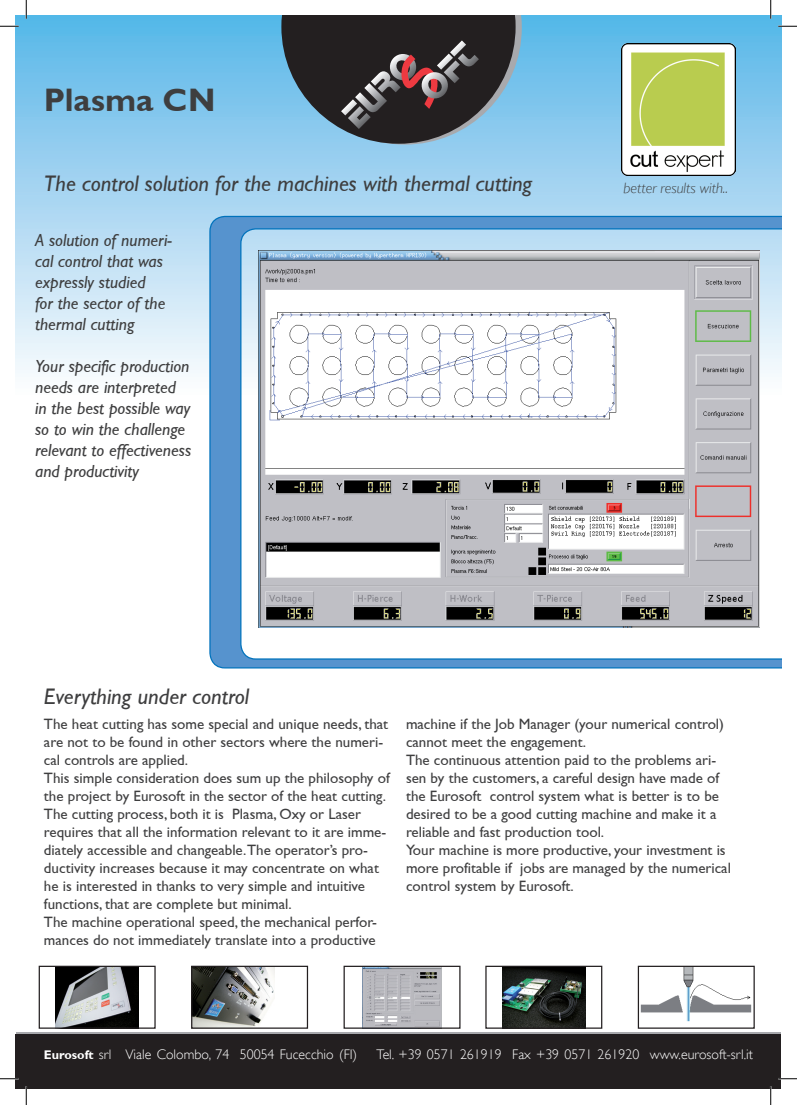
<style>
.page{position:relative;width:797px;height:1105px;background:#fff}
.page>*{position:absolute;margin:0;border:0;box-sizing:border-box;transform-origin:0 0}
.t1{font:700 32.5px "Gill Sans";color:#3e3e3f}
.t2{font:italic 22.5px "Gill Sans";color:#3e3e3f}
.t3{font:italic 17.5px/21px "Gill Sans";color:#3e3e3f}
.t4{font:15px/18px "Gill Sans";color:#3e3e3f}
.t5{font:italic 300 15px "Gill Sans";color:#3e3e3f}
.t6{font:300 13.88px "Gill Sans";color:#fff}
.s1{font-weight:700;font-size:12.5px}
.s2{font-size:13.75px}
</style>
<div class="page">
<div style="left:16px;top:16px;width:765px;height:379px;background:linear-gradient(to bottom,#57b5e8,#fefcfd)"></div>
<div style="left:16px;top:1032px;width:764px;height:55px;background:#a8a9ad"></div>
<div style="left:16px;top:1034px;width:764px;height:55px;background:#231f20"></div>
<svg style="left:281px;top:16px;width:241px;height:129px;background:#484f57"></svg>
<img style="left:622px;top:44px;width:113px;height:132px">
<svg style="left:209px;top:215px;width:572px;height:454px"></svg>
<img style="left:502px;top:968px;width:83px;height:59px">
<div style="left:485px;top:966px;width:117px;height:63px;border:1px solid #231f20"></div>
<img style="left:640px;top:968px;width:112px;height:54px">
<div style="left:637px;top:966px;width:117px;height:63px;border:1px solid #231f20"></div>
<img style="left:56px;top:968px;width:82px;height:59px">
<div style="left:39px;top:966px;width:117px;height:63px;border:1px solid #231f20"></div>
<img style="left:193px;top:968px;width:81px;height:59px">
<div style="left:191px;top:966px;width:117px;height:63px;border:1px solid #231f20"></div>
<img style="left:362px;top:968px;width:79px;height:59px">
<div style="left:343px;top:966px;width:117px;height:63px;border:1px solid #231f20"></div>
<svg style="left:0;top:25px;width:19px;height:2px"></svg>
<svg style="left:778px;top:25px;width:19px;height:2px"></svg>
<svg style="left:0;top:1078px;width:19px;height:1px"></svg>
<svg style="left:778px;top:1078px;width:19px;height:1px"></svg>
<svg style="left:25px;top:0;width:2px;height:19px"></svg>
<svg style="left:25px;top:1086px;width:2px;height:19px"></svg>
<svg style="left:770px;top:0;width:1px;height:19px"></svg>
<svg style="left:770px;top:1086px;width:1px;height:19px"></svg>
<h1 class="t1" style="left:44px;top:81px;width:173px">Plasma CN</h1>
<h2 class="t2" style="left:44px;top:170px;width:489px">The control solution for the machines with thermal cutting</h2>
<p class="t3" style="left:35px;top:229px;width:138px">A solution of numeri&shy;cal control that was expressly studied<br>for the sector of the thermal cutting</p>
<p class="t3" style="left:35px;top:355px;width:158px">Your specific production needs are interpreted in the best possible way so to win the challenge relevant to effectiveness and productivity</p>
<h2 class="t2" style="left:44px;top:684px;width:206px">Everything under control</h2>
<p class="t5" style="left:623px;top:179px;width:106px">better results with..</p>
<p class="t4" style="left:44px;top:715px;width:347px">The heat cutting has some special and unique needs, that are not to be found in other sectors where the numeri&shy;cal controls are applied.<br>This simple consideration does sum up the philosophy of the project by Eurosoft in the sector of the heat cutting.<br>The cutting process, both it is Plasma, Oxy or Laser requires that all the information relevant to it are imme&shy;diately accessible and changeable.The operator’s pro&shy;ductivity increases because it may concentrate on what he is interested in thanks to very simple and intuitive functions, that are complete but minimal.<br>The machine operational speed, the mechanical perfor&shy;mances do not immediately translate into a productive</p>
<p class="t4" style="left:406px;top:715px;width:326px">machine if the Job Manager (your numerical control) cannot meet the engagement.<br>The continuous attention paid to the problems ari&shy;sen by the customers, a careful design have made of the Eurosoft control system what is better is to be desired to be a good cutting machine and make it a reliable and fast production tool.<br>Your machine is more productive, your investment is more profitable if jobs are managed by the numerical control system by Eurosoft.</p>
<p class="t6" style="left:44px;top:1046px;width:315px"><span class="s1">Eurosoft</span> <span class="s2">srl</span> Viale Colombo, 74 50054 Fucecchio (FI)</p>
<p class="t6" style="left:376px;top:1046px;width:378px">Tel. +39 0571 261919 Fax +39 0571 261920 www.eurosoft-srl.it</p>
</div>
